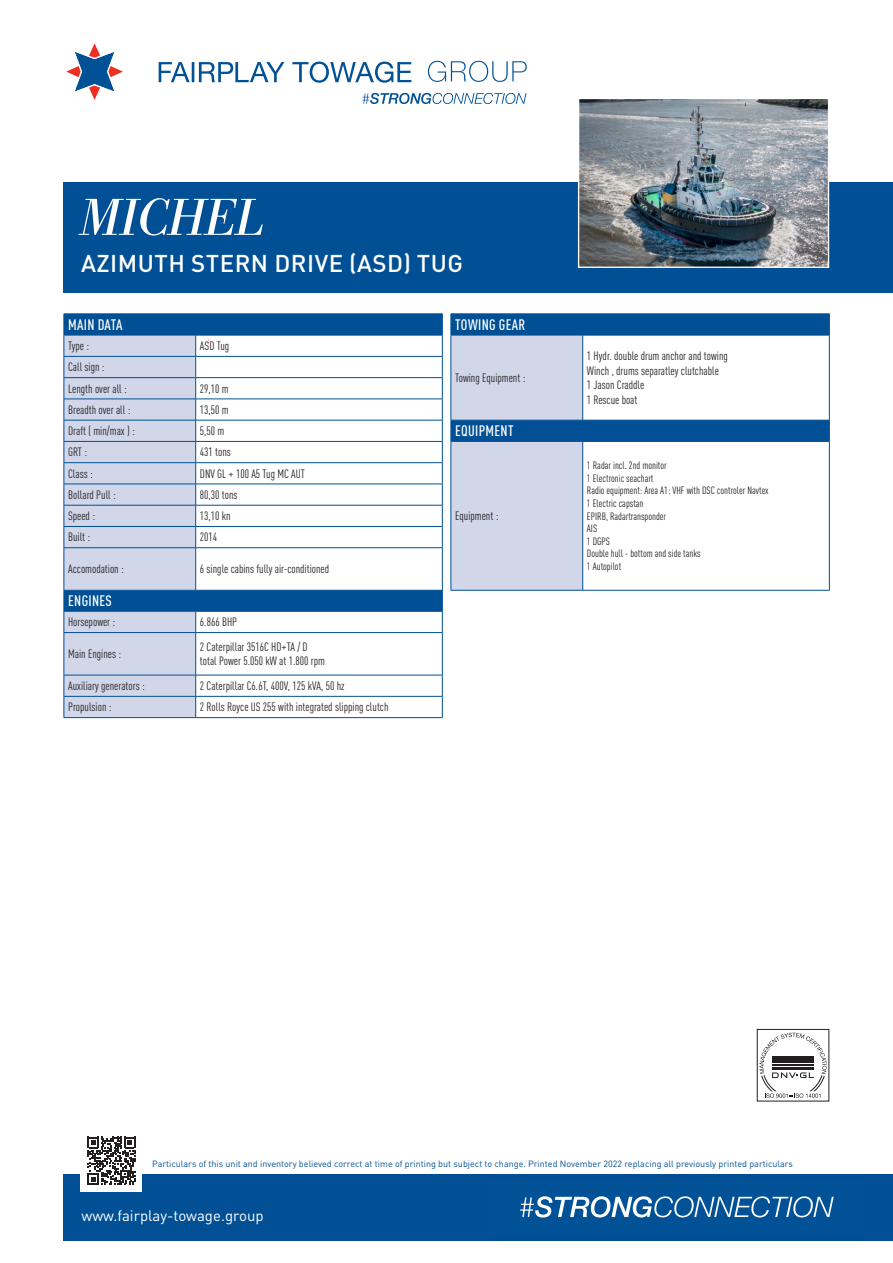
<style>
.page{position:relative;width:893px;height:1263px;background:#fff}
.page>*{position:absolute;margin:0;border:0;box-sizing:border-box;transform-origin:0 0}
.t1{font:italic 51px "Bodin";color:#fff}
.t2{font:500 24px "DIN Pro";letter-spacing:.02em;color:#fff}
.t3{font:500 condensed 15px "DIN Pro";letter-spacing:.02em;color:#fff}
.t4{font:15px "DIN Pro";color:#fff}
.t5{font:condensed 12px/14.4px "DIN Pro";color:#231f20}
.t6{font:condensed 10.5px/12.6px "DIN Pro";color:#231f20}
.t7{font:9px "DIN Pro";color:#015095}
</style>
<div class="page">
<div style="left:64px;top:182px;width:829px;height:110px;background:#015095"></div>
<div style="left:64px;top:1174px;width:829px;height:67px;background:#015095"></div>
<svg style="left:759px;top:1033px;width:68px;height:65px"></svg>
<div style="left:757px;top:1029px;width:72px;height:72px;border:1px solid #231f20"></div>
<svg style="left:520px;top:1196px;width:314px;height:21px"></svg>
<svg style="left:66px;top:43px;width:57px;height:57px"></svg>
<svg style="left:428px;top:61px;width:99px;height:21px"></svg>
<svg style="left:159px;top:62px;width:252px;height:21px"></svg>
<svg style="left:362px;top:93px;width:164px;height:11px"></svg>
<div style="left:81px;top:1130px;width:61px;height:61px;background:#fff"></div>
<svg style="left:87px;top:1137px;width:49px;height:48px"></svg>
<img style="left:580px;top:100px;width:247px;height:166px">
<div style="left:578px;top:98px;width:251px;height:170px;border:1px solid #fff"></div>
<svg style="left:65px;top:315px;width:377px;height:296px"></svg>
<svg style="left:65px;top:336px;width:131px;height:381px;background:#c3cde3"></svg>
<hr style="left:64px;top:314px;width:132px;height:1px;background:#015095">
<hr style="left:196px;top:314px;width:247px;height:1px;background:#015095">
<hr style="left:64px;top:335px;width:132px;height:1px;background:#015095">
<hr style="left:196px;top:335px;width:247px;height:1px;background:#015095">
<hr style="left:64px;top:356px;width:132px;height:1px;background:#015095">
<hr style="left:196px;top:356px;width:247px;height:1px;background:#015095">
<hr style="left:64px;top:377px;width:132px;height:1px;background:#015095">
<hr style="left:196px;top:377px;width:247px;height:1px;background:#015095">
<hr style="left:64px;top:399px;width:132px;height:1px;background:#015095">
<hr style="left:196px;top:399px;width:247px;height:1px;background:#015095">
<hr style="left:64px;top:420px;width:132px;height:1px;background:#015095">
<hr style="left:196px;top:420px;width:247px;height:1px;background:#015095">
<hr style="left:64px;top:441px;width:132px;height:1px;background:#015095">
<hr style="left:196px;top:441px;width:247px;height:1px;background:#015095">
<hr style="left:64px;top:462px;width:132px;height:1px;background:#015095">
<hr style="left:196px;top:462px;width:247px;height:1px;background:#015095">
<hr style="left:64px;top:484px;width:132px;height:1px;background:#015095">
<hr style="left:196px;top:484px;width:247px;height:1px;background:#015095">
<hr style="left:64px;top:505px;width:132px;height:1px;background:#015095">
<hr style="left:196px;top:505px;width:247px;height:1px;background:#015095">
<hr style="left:64px;top:526px;width:132px;height:1px;background:#015095">
<svg style="left:64px;top:315px;width:1px;height:232px"></svg>
<hr style="left:196px;top:526px;width:247px;height:1px;background:#015095">
<svg style="left:195px;top:335px;width:1px;height:212px"></svg>
<svg style="left:442px;top:314px;width:1px;height:233px"></svg>
<hr style="left:64px;top:547px;width:132px;height:1px;background:#015095">
<hr style="left:64px;top:548px;width:1px;height:42px;background:#015095">
<hr style="left:196px;top:547px;width:247px;height:1px;background:#015095">
<hr style="left:195px;top:548px;width:1px;height:42px;background:#015095">
<hr style="left:442px;top:548px;width:1px;height:42px;background:#015095">
<hr style="left:64px;top:590px;width:132px;height:1px;background:#015095">
<hr style="left:196px;top:590px;width:247px;height:1px;background:#015095">
<hr style="left:64px;top:611px;width:132px;height:1px;background:#015095">
<svg style="left:64px;top:590px;width:1px;height:42px"></svg>
<hr style="left:196px;top:611px;width:247px;height:1px;background:#015095">
<svg style="left:195px;top:611px;width:1px;height:21px"></svg>
<svg style="left:442px;top:590px;width:1px;height:42px"></svg>
<hr style="left:64px;top:632px;width:132px;height:1px;background:#015095">
<hr style="left:64px;top:633px;width:1px;height:42px;background:#015095">
<hr style="left:196px;top:632px;width:247px;height:1px;background:#015095">
<hr style="left:195px;top:633px;width:1px;height:42px;background:#015095">
<hr style="left:442px;top:633px;width:1px;height:42px;background:#015095">
<hr style="left:64px;top:675px;width:132px;height:1px;background:#015095">
<hr style="left:196px;top:675px;width:247px;height:1px;background:#015095">
<hr style="left:64px;top:696px;width:132px;height:1px;background:#015095">
<svg style="left:64px;top:675px;width:1px;height:42px"></svg>
<hr style="left:196px;top:696px;width:247px;height:1px;background:#015095">
<svg style="left:195px;top:675px;width:1px;height:42px"></svg>
<svg style="left:442px;top:675px;width:1px;height:42px"></svg>
<hr style="left:64px;top:717px;width:132px;height:1px;background:#015095">
<hr style="left:196px;top:717px;width:247px;height:1px;background:#015095">
<svg style="left:583px;top:315px;width:246px;height:126px"></svg>
<svg style="left:829px;top:315px;width:1px;height:20px"></svg>
<svg style="left:451px;top:315px;width:132px;height:275px;background:#b1c1dc"></svg>
<svg style="left:829px;top:421px;width:1px;height:20px"></svg>
<hr style="left:451px;top:314px;width:132px;height:1px;background:#015095">
<hr style="left:583px;top:314px;width:247px;height:1px;background:#015095">
<hr style="left:451px;top:335px;width:132px;height:1px;background:#015095">
<hr style="left:451px;top:335px;width:1px;height:85px;background:#015095">
<hr style="left:583px;top:335px;width:247px;height:1px;background:#015095">
<hr style="left:582px;top:335px;width:1px;height:85px;background:#015095">
<hr style="left:829px;top:335px;width:1px;height:85px;background:#015095">
<hr style="left:451px;top:420px;width:132px;height:1px;background:#015095">
<hr style="left:583px;top:420px;width:247px;height:1px;background:#015095">
<hr style="left:451px;top:441px;width:132px;height:1px;background:#015095">
<hr style="left:451px;top:442px;width:1px;height:148px;background:#015095">
<hr style="left:583px;top:441px;width:247px;height:1px;background:#015095">
<hr style="left:582px;top:442px;width:1px;height:148px;background:#015095">
<hr style="left:829px;top:442px;width:1px;height:148px;background:#015095">
<hr style="left:451px;top:590px;width:132px;height:1px;background:#015095">
<hr style="left:583px;top:590px;width:247px;height:1px;background:#015095">
<h1 class="t1" style="left:81px;top:189px;width:185px">MICHEL</h1>
<h2 class="t2" style="left:81px;top:244px;width:384px">AZIMUTH STERN DRIVE (ASD) TUG</h2>
<p class="t3" style="left:68px;top:313px;width:56px">MAIN DATA</p>
<p class="t5" style="left:68px;top:338px;width:23px">Type :</p>
<p class="t5" style="left:200px;top:338px;width:31px">ASD Tug</p>
<p class="t5" style="left:68px;top:355px;width:60px;line-height:21.3px">Call sign :<br>Length over all :</p>
<p class="t5" style="left:200px;top:380px;width:30px">29,10 m</p>
<p class="t5" style="left:68px;top:401px;width:64px">Breadth over all :</p>
<p class="t5" style="left:200px;top:401px;width:30px">13,50 m</p>
<p class="t5" style="left:68px;top:423px;width:68px">Draft ( min/max ) :</p>
<p class="t5" style="left:200px;top:423px;width:26px">5,50 m</p>
<p class="t5" style="left:68px;top:444px;width:20px">GRT :</p>
<p class="t5" style="left:200px;top:444px;width:33px">431 tons</p>
<p class="t5" style="left:68px;top:465px;width:26px">Class :</p>
<p class="t5" style="left:200px;top:465px;width:106px">DNV GL + 100 A5 Tug MC AUT</p>
<p class="t5" style="left:68px;top:486px;width:49px">Bollard Pull :</p>
<p class="t5" style="left:200px;top:486px;width:39px">80,30 tons</p>
<p class="t5" style="left:68px;top:508px;width:28px">Speed :</p>
<p class="t5" style="left:200px;top:508px;width:32px">13,10 kn</p>
<p class="t5" style="left:68px;top:529px;width:24px">Built :</p>
<p class="t5" style="left:200px;top:529px;width:19px">2014</p>
<p class="t5" style="left:68px;top:561px;width:57px">Accomodation :</p>
<p class="t5" style="left:200px;top:561px;width:131px">6 single cabins fully air-conditioned</p>
<p class="t3" style="left:68px;top:590px;width:45px">ENGINES</p>
<p class="t5" style="left:68px;top:614px;width:49px">Horsepower :</p>
<p class="t5" style="left:200px;top:614px;width:39px">6.866 BHP</p>
<p class="t5" style="left:68px;top:646px;width:55px">Main Engines :</p>
<p class="t5" style="left:200px;top:638px;width:126px">2 Caterpillar 3516C HD+TA / D total Power 5.050 kW at 1.800 rpm</p>
<p class="t5" style="left:68px;top:678px;width:78px">Auxiliary generators :</p>
<p class="t5" style="left:200px;top:678px;width:146px">2 Caterpillar C6.6T, 400V, 125 kVA, 50 hz</p>
<p class="t5" style="left:68px;top:699px;width:45px">Propulsion :</p>
<p class="t5" style="left:200px;top:699px;width:190px">2 Rolls Royce US 255 with integrated slipping clutch</p>
<p class="t3" style="left:455px;top:313px;width:71px">TOWING GEAR</p>
<p class="t5" style="left:455px;top:370px;width:72px">Towing Equipment :</p>
<p class="t3" style="left:455px;top:420px;width:60px">EQUIPMENT</p>
<p class="t5" style="left:455px;top:508px;width:45px">Equipment :</p>
<p class="t5" style="left:587px;top:348px;width:142px">1 Hydr. double drum anchor and towing<br>Winch , drums separatley clutchable<br>1 Jason Craddle<br>1 Rescue boat</p>
<p class="t6" style="left:587px;top:458px;width:183px">1 Radar incl. 2nd monitor<br>1 Electronic seachart<br>Radio equipment: Area A1: VHF with DSC controler Navtex<br>1 Electric capstan<br>EPIRB, Radartransponder<br>AIS<br>1 DGPS<br>Double hull - bottom and side tanks<br>1 Autopilot</p>
<p class="t7" style="left:152px;top:1157px;width:642px">Particulars of this unit and inventory believed correct at time of printing but subject to change. Printed November 2022 replacing all previously printed particulars</p>
<p class="t4" style="left:82px;top:1204px;width:184px">www.fairplay-towage.group</p>
</div>
